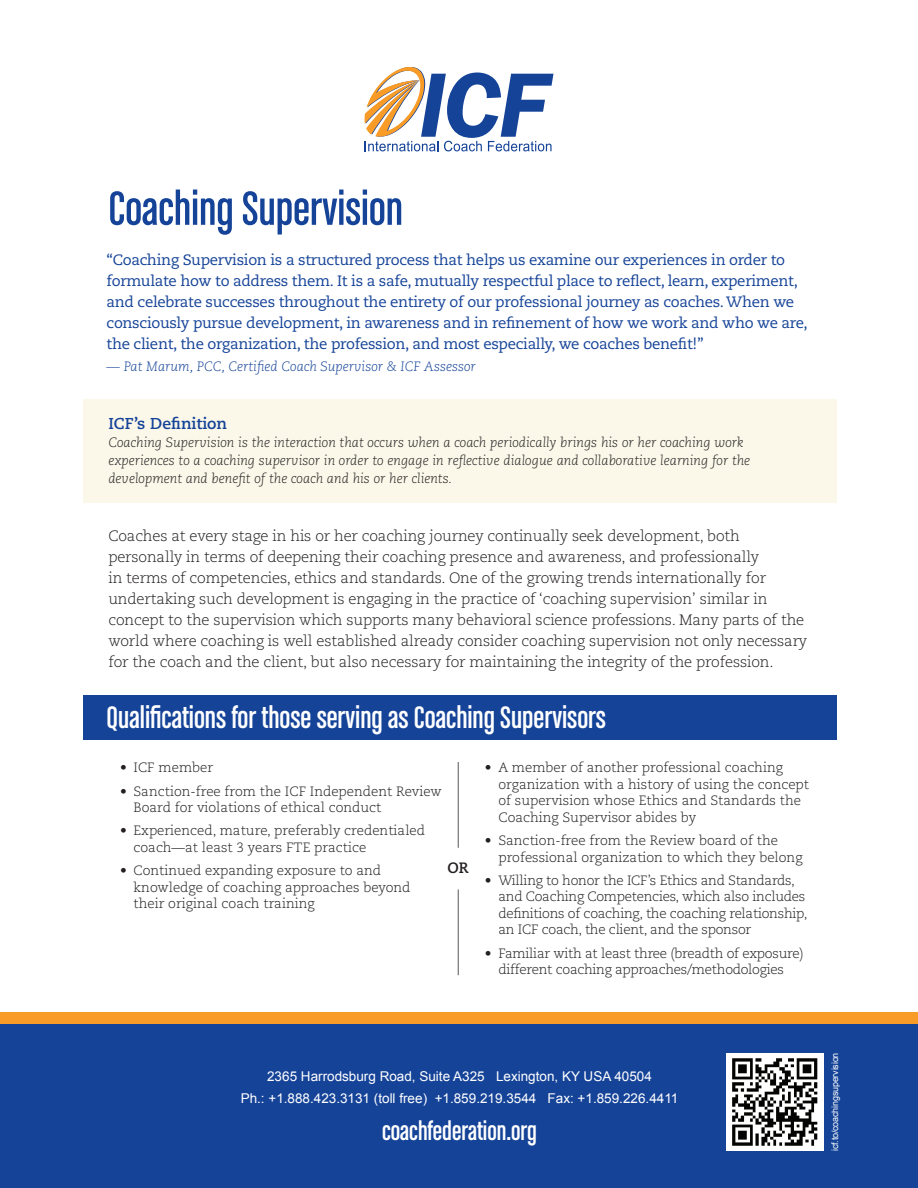
<style>
.page{position:relative;width:918px;height:1188px;background:#fff}
.page>*{position:absolute;margin:0;border:0;box-sizing:border-box;transform-origin:0 0}
.t1{font:51px "Chalet Comprime Cologne Sixty";color:#154398}
.t2{font:33px "Chalet Comprime Cologne Sixty";color:#fff}
.t3{font:28.5px "Chalet Comprime Cologne Sixty";color:#fff}
.t4{font:700 15.75px "Caecilia LT Std";color:#154398}
.t5{font:300 15px/21px "Caecilia LT Std";letter-spacing:-.01em;color:#231f20}
.t6{font:15px/21px "Caecilia LT Std";letter-spacing:-.02em;color:#154398}
.t7{font:700 15px "Caecilia LT Std";color:#231f20}
.t8{font:300 13.5px/16.5px "Caecilia LT Std";color:#231f20}
.t9{font:300 13.5px/16.5px "Caecilia LT Std";letter-spacing:-.02em;color:#231f20}
.t10{font:italic 300 13.5px/18px "Caecilia LT Std";color:#231f20}
.t11{font:13.5px/21.5px "Arial";color:#fff;text-align:center}
.t12{font:italic 300 13.5px "Caecilia LT Std";color:#154398}
.t13{font:9px "Arial";letter-spacing:-.02em;color:#fff}
</style>
<div class="page">
<div style="left:83px;top:695px;width:753px;height:45px;background:#154398"></div>
<div style="left:83px;top:399px;width:753px;height:104px;background:#fbf8ea"></div>
<div style="left:0;top:1024px;width:918px;height:164px;background:#154398"></div>
<div style="left:0;top:1012px;width:918px;height:12px;background:#f89c27"></div>
<svg style="left:364px;top:67px;width:190px;height:84px"></svg>
<img style="left:726px;top:1053px;width:97px;height:97px">
<hr style="left:458px;top:762px;width:1px;height:86px;background:#555759">
<hr style="left:458px;top:889px;width:1px;height:86px;background:#555759">
<h1 class="t1" style="left:108px;top:180px;width:296px">Coaching Supervision</h1>
<p class="t6" style="left:107px;top:250px;width:703px">“Coaching Supervision is a structured process that helps us examine our experiences in order to formulate how to address them. It is a safe, mutually respectful place to reflect, learn, experiment, and celebrate successes throughout the entirety of our professional journey as coaches. When we consciously pursue development, in awareness and in refinement of how we work and who we are, the client, the organization, the profession, and most especially, we coaches benefit!”</p>
<p class="t12" style="left:107px;top:359px;width:371px">— Pat Marum, PCC, Certified Coach Supervisor &amp; ICF Assessor</p>
<p class="t4" style="left:108px;top:414px;width:120px">ICF’s Definition</p>
<p class="t10" style="left:108px;top:434px;width:643px">Coaching Supervision is the interaction that occurs when a coach periodically brings his or her coaching work experiences to a coaching supervisor in order to engage in reflective dialogue and collaborative learning for the development and benefit of the coach and his or her clients.</p>
<p class="t5" style="left:108px;top:526px;width:700px">Coaches at every stage in his or her coaching journey continually seek development, both personally in terms of deepening their coaching presence and awareness, and professionally<br>in terms of competencies, ethics and standards. One of the growing trends internationally for undertaking such development is engaging in the practice of ‘coaching supervision’ similar in concept to the supervision which supports many behavioral science professions. Many parts of the world where coaching is well established already consider coaching supervision not only necessary for the coach and the client, but also necessary for maintaining the integrity of the profession.</p>
<h2 class="t2" style="left:107px;top:699px;width:501px">Qualifications for those serving as Coaching Supervisors</h2>
<p class="t8" style="left:120px;top:760px;width:95px">• ICF member</p>
<p class="t8" style="left:134px;top:783px;width:310px;text-indent:-14px">• Sanction-free from the ICF Independent Review<br>Board for violations of ethical conduct</p>
<p class="t8" style="left:134px;top:823px;width:293px;text-indent:-14px">• Experienced, mature, preferably credentialed coach—at least 3 years FTE practice</p>
<p class="t8" style="left:134px;top:863px;width:279px;text-indent:-14px">• Continued expanding exposure to and knowledge of coaching approaches beyond their original coach training</p>
<p class="t7" style="left:447px;top:859px;width:23px">OR</p>
<p class="t8" style="left:498px;top:760px;width:312px;text-indent:-14px">• A member of another professional coaching organization with a history of using the concept of supervision whose Ethics and Standards the Coaching Supervisor abides by</p>
<p class="t8" style="left:498px;top:833px;width:306px;text-indent:-14px">• Sanction-free from the Review board of the professional organization to which they belong</p>
<p class="t9" style="left:498px;top:872px;width:311px;text-indent:-13px">• Willing to honor the ICF’s Ethics and Standards, and Coaching Competencies, which also includes definitions of coaching, the coaching relationship, an ICF coach, the client, and the sponsor</p>
<p class="t9" style="left:485px;top:945px;width:320px;text-align:center">• Familiar with at least three (breadth of exposure) different coaching approaches/methodologies</p>
<p class="t11" style="left:241px;top:1066px;width:439px">2365 Harrodsburg Road, Suite A325 Lexington, KY USA 40504<br>Ph.: +1.888.423.3131 (toll free) +1.859.219.3544 Fax: +1.859.226.4411</p>
<h3 class="t3" style="left:382px;top:1116px;width:156px">coachfederation.org</h3>
<p class="t13" style="left:829px;top:1151px;width:100px;rotate:-90deg">icf.to/coachingsupervision</p>
</div>
